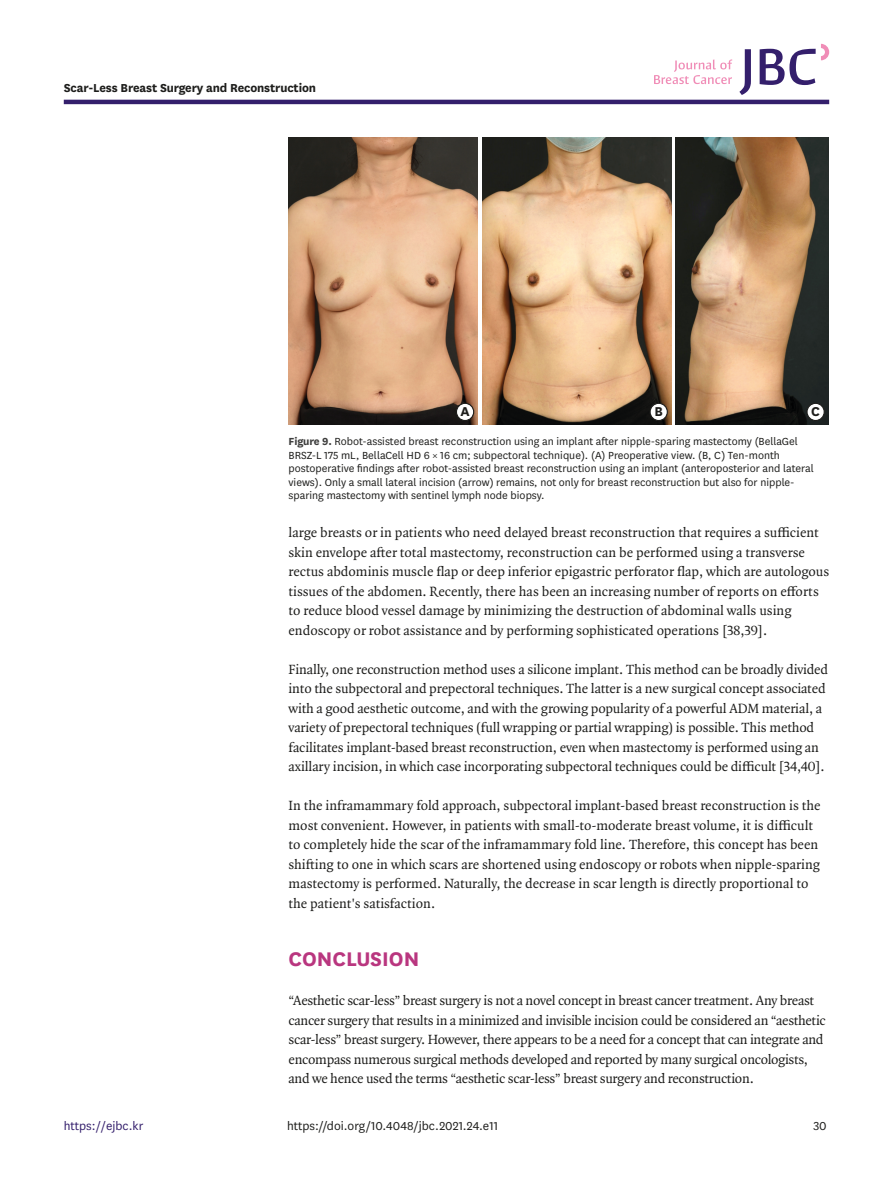
<style>
.page{position:relative;width:893px;height:1191px;background:#fff}
.page>*{position:absolute;margin:0;border:0;box-sizing:border-box;transform-origin:0 0}
.body_title1{font:700 23.1px "National";color:#b9367f}
.t1{font:700 15px "National";color:#1d1d1b}
.body_p{font:14.25px/19.5px "Quadraat OT";letter-spacing:-.005em;color:#1d1d1b}
.body_p_first{font:14.25px/19.5px "Quadraat OT";letter-spacing:-.01em;color:#1d1d1b}
.doi_running_footer{font:13.5px "National";color:#1d1d1b}
.alt-title-type{font:700 13.5px "National";letter-spacing:-.01em;color:#1d1d1b}
.t2{font:13.5px "National";color:#341f6c}
.fig_caption{font:12px/13.5px "National";color:#1d1d1b}
.s1{font-weight:700;color:#3d3d3c}
</style>
<div class="page">
<hr style="left:64px;top:100px;width:765px;height:4px;background:#341f6c">
<svg style="left:654px;top:59px;width:78px;height:25px"></svg>
<svg style="left:739px;top:44px;width:90px;height:51px"></svg>
<img style="left:289px;top:137px;width:189px;height:288px">
<img style="left:482px;top:137px;width:189px;height:288px">
<img style="left:676px;top:137px;width:152px;height:288px">
<div style="left:456px;top:403px;width:18px;height:17px;background:#fff;border-radius:50%"></div>
<div style="left:456px;top:403px;width:18px;height:18px;border:1px solid #1d1d1b;border-radius:50%"></div>
<div style="left:650px;top:403px;width:17px;height:17px;background:#fff;border-radius:50%"></div>
<div style="left:649px;top:403px;width:19px;height:18px;border:1px solid #1d1d1b;border-radius:50%"></div>
<div style="left:807px;top:403px;width:17px;height:17px;background:#fff;border-radius:50%"></div>
<div style="left:806px;top:403px;width:19px;height:18px;border:1px solid #1d1d1b;border-radius:50%"></div>
<p class="alt-title-type" style="left:64px;top:78px;width:254px">Scar-Less Breast Surgery and Reconstruction</p>
<p class="t1" style="left:460px;top:401px;width:11px">A</p>
<p class="t1" style="left:654px;top:401px;width:10px">B</p>
<p class="t1" style="left:811px;top:401px;width:10px">C</p>
<p class="fig_caption" style="left:289px;top:434px;width:527px"><span class="s1">Figure 9.</span> Robot-assisted breast reconstruction using an implant after nipple-sparing mastectomy (BellaGel BRSZ-L 175 mL, BellaCell HD 6 × 16 cm; subpectoral technique). (A) Preoperative view. (B, C) Ten-month postoperative findings after robot-assisted breast reconstruction using an implant (anteroposterior and lateral views). Only a small lateral incision (arrow) remains, not only for breast reconstruction but also for nipple&shy;sparing mastectomy with sentinel lymph node biopsy.</p>
<p class="body_p_first" style="left:289px;top:523px;width:542px">large breasts or in patients who need delayed breast reconstruction that requires a sufficient skin envelope after total mastectomy, reconstruction can be performed using a transverse rectus abdominis muscle flap or deep inferior epigastric perforator flap, which are autologous tissues of the abdomen. Recently, there has been an increasing number of reports on efforts to reduce blood vessel damage by minimizing the destruction of abdominal walls using endoscopy or robot assistance and by performing sophisticated operations [38,39].</p>
<p class="body_p" style="left:289px;top:659px;width:541px">Finally, one reconstruction method uses a silicone implant. This method can be broadly divided into the subpectoral and prepectoral techniques. The latter is a new surgical concept associated with a good aesthetic outcome, and with the growing popularity of a powerful ADM material, a variety of prepectoral techniques (full wrapping or partial wrapping) is possible. This method facilitates implant-based breast reconstruction, even when mastectomy is performed using an axillary incision, in which case incorporating subpectoral techniques could be difficult [34,40].</p>
<p class="body_p" style="left:289px;top:796px;width:534px">In the inframammary fold approach, subpectoral implant-based breast reconstruction is the most convenient. However, in patients with small-to-moderate breast volume, it is difficult to completely hide the scar of the inframammary fold line. Therefore, this concept has been shifting to one in which scars are shortened using endoscopy or robots when nipple-sparing mastectomy is performed. Naturally, the decrease in scar length is directly proportional to the patient's satisfaction.</p>
<p class="body_title1" style="left:289px;top:943px;width:132px">CONCLUSION</p>
<p class="body_p_first" style="left:289px;top:991px;width:539px">“Aesthetic scar-less” breast surgery is not a novel concept in breast cancer treatment. Any breast cancer surgery that results in a minimized and invisible incision could be considered an “aesthetic scar-less” breast surgery. However, there appears to be a need for a concept that can integrate and encompass numerous surgical methods developed and reported by many surgical oncologists, and we hence used the terms “aesthetic scar-less” breast surgery and reconstruction.</p>
<p class="t2" style="left:64px;top:1116px;width:81px">https://ejbc.kr</p>
<p class="doi_running_footer" style="left:287px;top:1116px;width:213px">https://doi.org/10.4048/jbc.2021.24.e11</p>
<p class="doi_running_footer" style="left:813px;top:1116px;width:15px">30</p>
</div>
